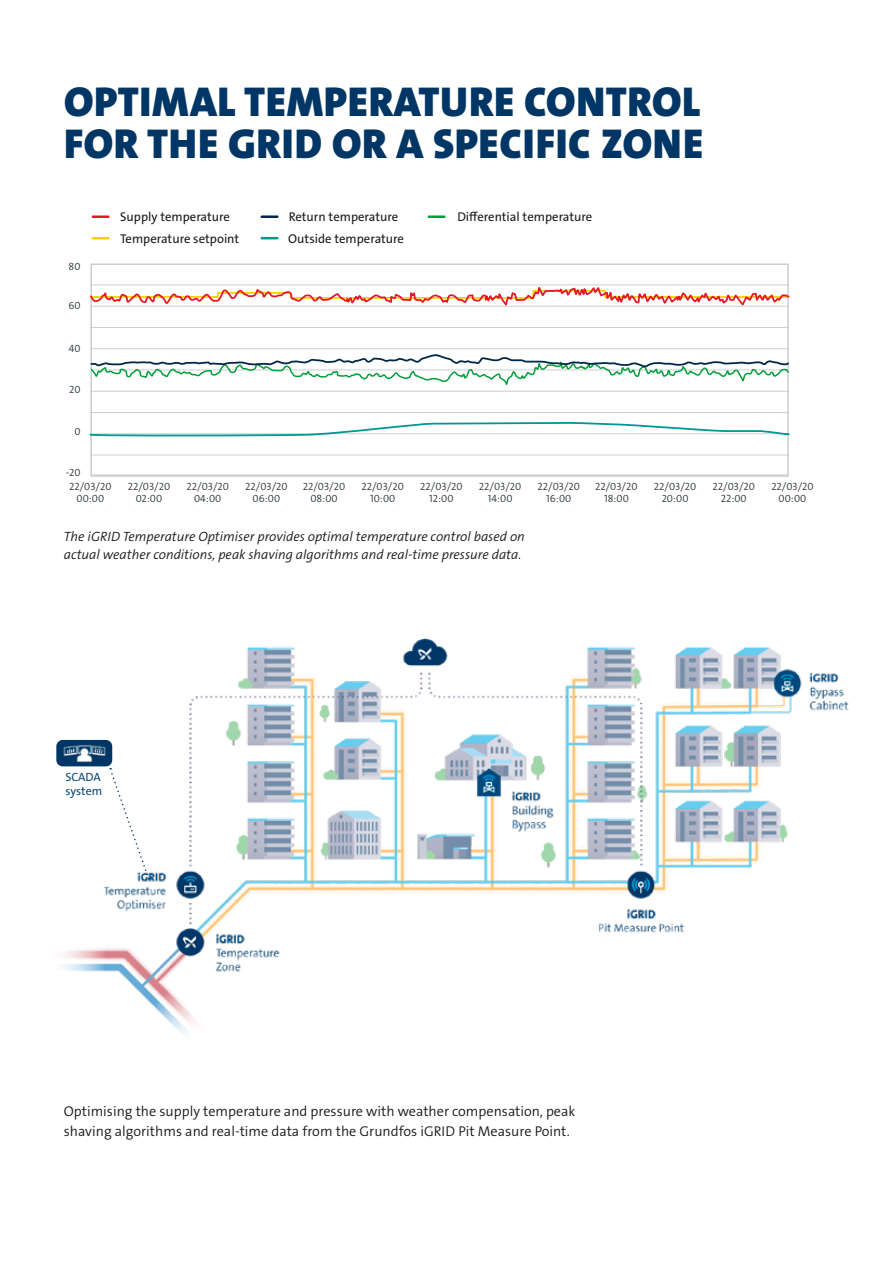
<style>
.page{position:relative;width:893px;height:1263px;background:#fff}
.page>*{position:absolute;margin:0;border:0;box-sizing:border-box;transform-origin:0 0}
.t1{font:42px/42px "Grundfos The Sans V2 OT 9 BL";letter-spacing:.015em;color:#003665}
.t2{font:14.25px/19.5px "Grundfos The Sans V2 OT 4 SL";color:#1a1a18}
.t3{font:13.5px/18px "Grundfos The Sans V2 OT 4 SL Italic";color:#1a1a18}
.t4{font:12.75px "Grundfos The Sans V2 OT 5 R";color:#1a1a18}
.t5{font:12px/13.5px "Grundfos The Sans V2 OT 5 R";color:#0c4a79}
.t6{font:10.5px/12px "Grundfos The Sans V2 OT 4 SL";color:#2e363a;text-align:center}
</style>
<div class="page">
<img style="left:56px;top:638px;width:793px;height:397px">
<div style="left:56px;top:740px;width:56px;height:26px;background:#003665;border-radius:6px"></div>
<img style="left:58px;top:739px;width:53px;height:27px">
<svg style="left:109px;top:768px;width:41px;height:111px"></svg>
<hr style="left:93px;top:215px;width:15px;height:3px;background:#e51828">
<svg style="left:93px;top:237px;width:15px;height:2px"></svg>
<hr style="left:262px;top:215px;width:15px;height:3px;background:#002748">
<svg style="left:262px;top:237px;width:15px;height:2px"></svg>
<hr style="left:429px;top:215px;width:15px;height:3px;background:#009f3a">
<div style="left:90px;top:263px;width:699px;height:213px;border:2px solid #cbced0"></div>
<hr style="left:90px;top:327px;width:699px;height:1px;background:#cbced0">
<hr style="left:90px;top:348px;width:699px;height:1px;background:#cbced0">
<hr style="left:90px;top:391px;width:699px;height:1px;background:#cbced0">
<hr style="left:90px;top:412px;width:699px;height:1px;background:#cbced0">
<hr style="left:90px;top:455px;width:699px;height:1px;background:#cbced0">
<hr style="left:90px;top:476px;width:699px;height:1px;background:#cbced0">
<svg style="left:89px;top:421px;width:701px;height:15px"></svg>
<svg style="left:90px;top:353px;width:699px;height:32px"></svg>
<svg style="left:90px;top:284px;width:700px;height:27px"></svg>
<h1 class="t1" style="left:64px;top:81px;width:641px">OPTIMAL TEMPERATURE CONTROL<br>FOR THE GRID OR A SPECIFIC ZONE</h1>
<p class="t6" style="left:69px;top:260px;width:13px">80</p>
<p class="t6" style="left:68px;top:300px;width:14px">60</p>
<p class="t6" style="left:69px;top:342px;width:13px">40</p>
<p class="t6" style="left:69px;top:383px;width:13px">20</p>
<p class="t6" style="left:74px;top:425px;width:8px">0</p>
<p class="t6" style="left:66px;top:466px;width:16px">-20</p>
<p class="t4" style="left:120px;top:208px;width:111px">Supply temperature</p>
<p class="t4" style="left:289px;top:208px;width:111px">Return temperature</p>
<p class="t4" style="left:457px;top:208px;width:136px">Differential temperature</p>
<p class="t4" style="left:288px;top:230px;width:117px">Outside temperature</p>
<p class="t4" style="left:120px;top:230px;width:121px">Temperature setpoint</p>
<p class="t6" style="left:69px;top:480px;width:44px">22/03/20<br>00:00</p>
<p class="t6" style="left:128px;top:480px;width:44px">22/03/20<br>02:00</p>
<p class="t6" style="left:187px;top:480px;width:44px">22/03/20<br>04:00</p>
<p class="t6" style="left:245px;top:480px;width:44px">22/03/20<br>06:00</p>
<p class="t6" style="left:303px;top:480px;width:44px">22/03/20<br>08:00</p>
<p class="t6" style="left:362px;top:480px;width:44px">22/03/20<br>10:00</p>
<p class="t6" style="left:420px;top:480px;width:44px">22/03/20<br>12:00</p>
<p class="t6" style="left:479px;top:480px;width:44px">22/03/20<br>14:00</p>
<p class="t6" style="left:538px;top:480px;width:44px">22/03/20<br>16:00</p>
<p class="t6" style="left:595px;top:480px;width:44px">22/03/20<br>18:00</p>
<p class="t6" style="left:654px;top:480px;width:44px">22/03/20<br>20:00</p>
<p class="t6" style="left:713px;top:480px;width:44px">22/03/20<br>22:00</p>
<p class="t6" style="left:771px;top:480px;width:44px">22/03/20<br>00:00</p>
<p class="t3" style="left:64px;top:528px;width:463px">The iGRID Temperature Optimiser provides optimal temperature control based on actual weather conditions, peak shaving algorithms and real-time pressure data.</p>
<p class="t5" style="left:65px;top:770px;width:38px">SCADA system</p>
<h2 class="t2" style="left:64px;top:1102px;width:513px">Optimising the supply temperature and pressure with weather compensation, peak shaving algorithms and real-time data from the Grundfos iGRID Pit Measure Point.</h2>
</div>
